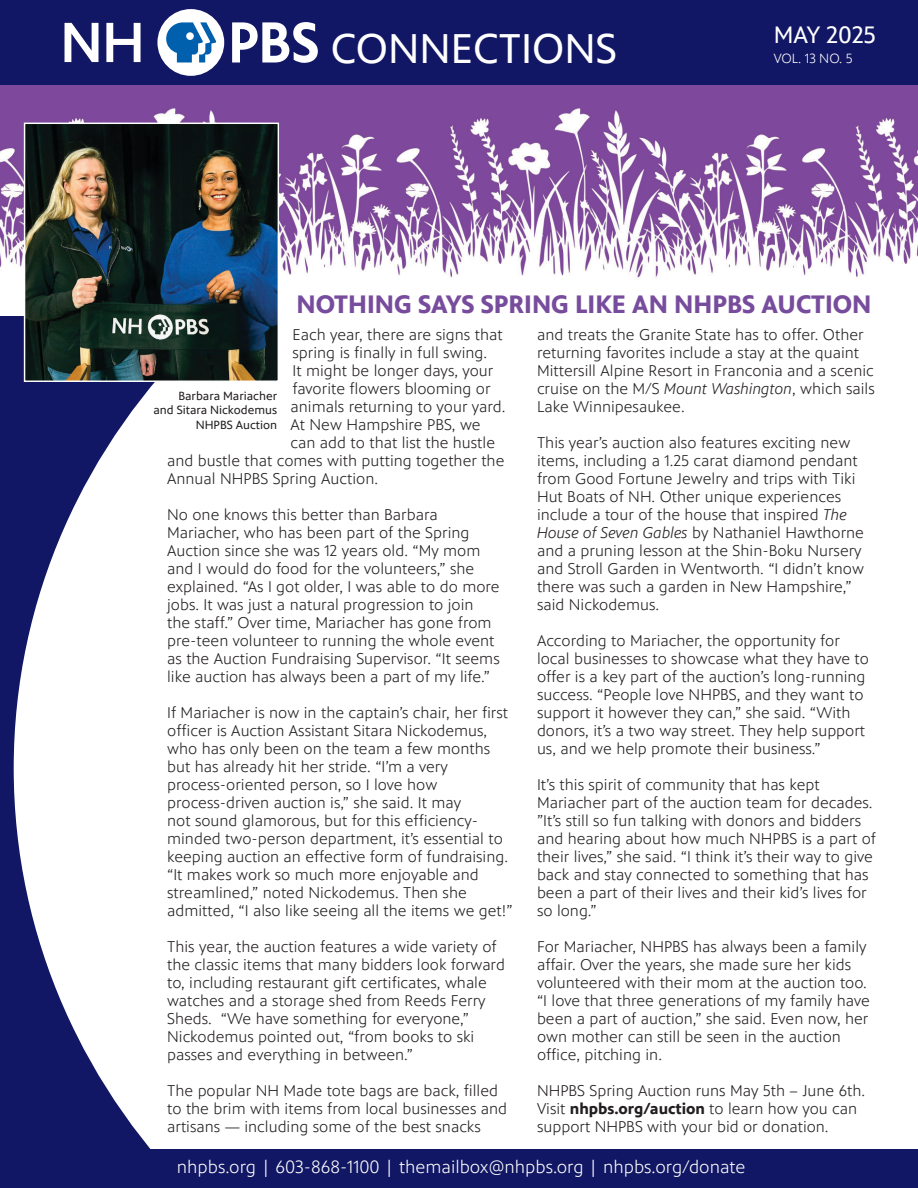
<style>
.page{position:relative;width:918px;height:1188px;background:#fff}
.page>*{position:absolute;margin:0;border:0;box-sizing:border-box;transform-origin:0 0}
.t1{font:42px "PBS Sans";color:#fff}
.t2{font:700 25.5px "PBS Sans";color:#774c9d}
.t3{font:24px "PBS Sans";color:#fff}
.t4{font:300 18px "PBS Sans";color:#fff}
.a_head_black{font:300 15.75px/18px "PBS Sans";color:#231f20}
.t5{font:300 13.5px "PBS Sans";color:#fff}
.t6{font:12px/14.4px "PBS Sans";color:#231f20;text-align:right}
.s1{font-style:italic}
.s2{font-weight:700}
</style>
<div class="page">
<div style="left:0;top:0;width:918px;height:85px;background:#111764"></div>
<div style="left:157px;top:9px;width:67px;height:67px;background:#fff;border-radius:50%"></div>
<svg style="left:232px;top:22px;width:86px;height:41px"></svg>
<svg style="left:166px;top:22px;width:50px;height:40px"></svg>
<svg style="left:65px;top:23px;width:33px;height:39px"></svg>
<svg style="left:106px;top:23px;width:35px;height:39px"></svg>
<svg style="left:14px;top:316px;width:141px;height:833px"></svg>
<div style="left:8px;top:1149px;width:910px;height:39px;background:#111764"></div>
<img style="left:0;top:85px;width:918px;height:193px">
<img style="left:26px;top:125px;width:251px;height:255px">
<div style="left:24px;top:123px;width:255px;height:259px;border:1px solid #fff"></div>
<p class="t1" style="left:331px;top:26px;width:288px">CONNECTIONS</p>
<p class="t3" style="left:774px;top:22px;width:104px">MAY 2025</p>
<p class="t5" style="left:774px;top:51px;width:80px">VOL. 13 NO. 5</p>
<p class="t2" style="left:297px;top:290px;width:576px">NOTHING SAYS SPRING LIKE AN NHPBS AUCTION</p>
<p class="a_head_black" style="left:537px;top:326px;width:339px">and treats the Granite State has to offer. Other returning favorites include a stay at the quaint Mittersill Alpine Resort in Franconia and a scenic cruise on the M/S <span class="s1">Mount Washington</span>, which sails Lake Winnipesaukee.</p>
<p class="a_head_black" style="left:537px;top:434px;width:328px">This year’s auction also features exciting new items, including a 1.25 carat diamond pendant from Good Fortune Jewelry and trips with Tiki Hut Boats of NH. Other unique experiences include a tour of the house that inspired <span class="s1">The House of Seven Gables</span> by Nathaniel Hawthorne and a pruning lesson at the Shin-Boku Nursery and Stroll Garden in Wentworth. “I didn’t know there was such a garden in New Hampshire,” said Nickodemus.</p>
<p class="a_head_black" style="left:537px;top:632px;width:334px">According to Mariacher, the opportunity for local businesses to showcase what they have to offer is a key part of the auction’s long-running success. “People love NHPBS, and they want to support it however they can,” she said. “With donors, it’s a two way street. They help support us, and we help promote their business.”</p>
<p class="a_head_black" style="left:537px;top:776px;width:340px">It’s this spirit of community that has kept Mariacher part of the auction team for decades. ”It’s still so fun talking with donors and bidders and hearing about how much NHPBS is a part of their lives,” she said. “I think it’s their way to give back and stay connected to something that has been a part of their lives and their kid’s lives for so long.”</p>
<p class="a_head_black" style="left:537px;top:938px;width:334px">For Mariacher, NHPBS has always been a family affair. Over the years, she made sure her kids volunteered with their mom at the auction too. “I love that three generations of my family have been a part of auction,” she said. Even now, her own mother can still be seen in the auction office, pitching in.</p>
<p class="a_head_black" style="left:537px;top:1082px;width:330px">NHPBS Spring Auction runs May 5th – June 6th.<br>Visit <span class="s2">nhpbs.org/auction</span> to learn how you can support NHPBS with your bid or donation.</p>
<p class="t4" style="left:177px;top:1157px;width:570px">nhpbs.org | 603-868-1100 | themailbox@nhpbs.org | nhpbs.org/donate</p>
<p class="a_head_black" style="left:293px;top:326px;width:212px">Each year, there are signs that</p>
<p class="a_head_black" style="left:293px;top:344px;width:196px">spring is finally in full swing.</p>
<p class="a_head_black" style="left:293px;top:362px;width:202px">It might be longer days, your</p>
<p class="a_head_black" style="left:293px;top:380px;width:200px">favorite flowers blooming or</p>
<p class="a_head_black" style="left:291px;top:398px;width:216px">animals returning to your yard.</p>
<p class="a_head_black" style="left:291px;top:416px;width:192px">At New Hampshire PBS, we</p>
<p class="a_head_black" style="left:291px;top:434px;width:206px">can add to that list the hustle</p>
<p class="a_head_black" style="left:167px;top:452px;width:339px">and bustle that comes with putting together the</p>
<p class="a_head_black" style="left:167px;top:470px;width:212px">Annual NHPBS Spring Auction.</p>
<p class="a_head_black" style="left:167px;top:506px;width:334px">No one knows this better than Barbara Mariacher, who has been part of the Spring Auction since she was 12 years old. “My mom and I would do food for the volunteers,” she explained. “As I got older, I was able to do more jobs. It was just a natural progression to join the staff.” Over time, Mariacher has gone from pre-teen volunteer to running the whole event as the Auction Fundraising Supervisor. “It seems like auction has always been a part of my life.”</p>
<p class="a_head_black" style="left:167px;top:704px;width:347px">If Mariacher is now in the captain’s chair, her first officer is Auction Assistant Sitara Nickodemus, who has only been on the team a few months but has already hit her stride. “I’m a very process-oriented person, so I love how process-driven auction is,” she said. It may<br>not sound glamorous, but for this efficiency&shy;minded two-person department, it’s essential to keeping auction an effective form of fundraising. “It makes work so much more enjoyable and streamlined,” noted Nickodemus. Then she admitted, “I also like seeing all the items we get!”</p>
<p class="a_head_black" style="left:167px;top:938px;width:339px">This year, the auction features a wide variety of the classic items that many bidders look forward to, including restaurant gift certificates, whale watches and a storage shed from Reeds Ferry Sheds. “We have something for everyone,” Nickodemus pointed out, “from books to ski passes and everything in between.”</p>
<p class="a_head_black" style="left:167px;top:1082px;width:341px">The popular NH Made tote bags are back, filled to the brim with items from local businesses and artisans — including some of the best snacks</p>
<p class="t6" style="left:153px;top:389px;width:125px">Barbara Mariacher<br>and Sitara Nickodemus<br>NHPBS Auction</p>
</div>
